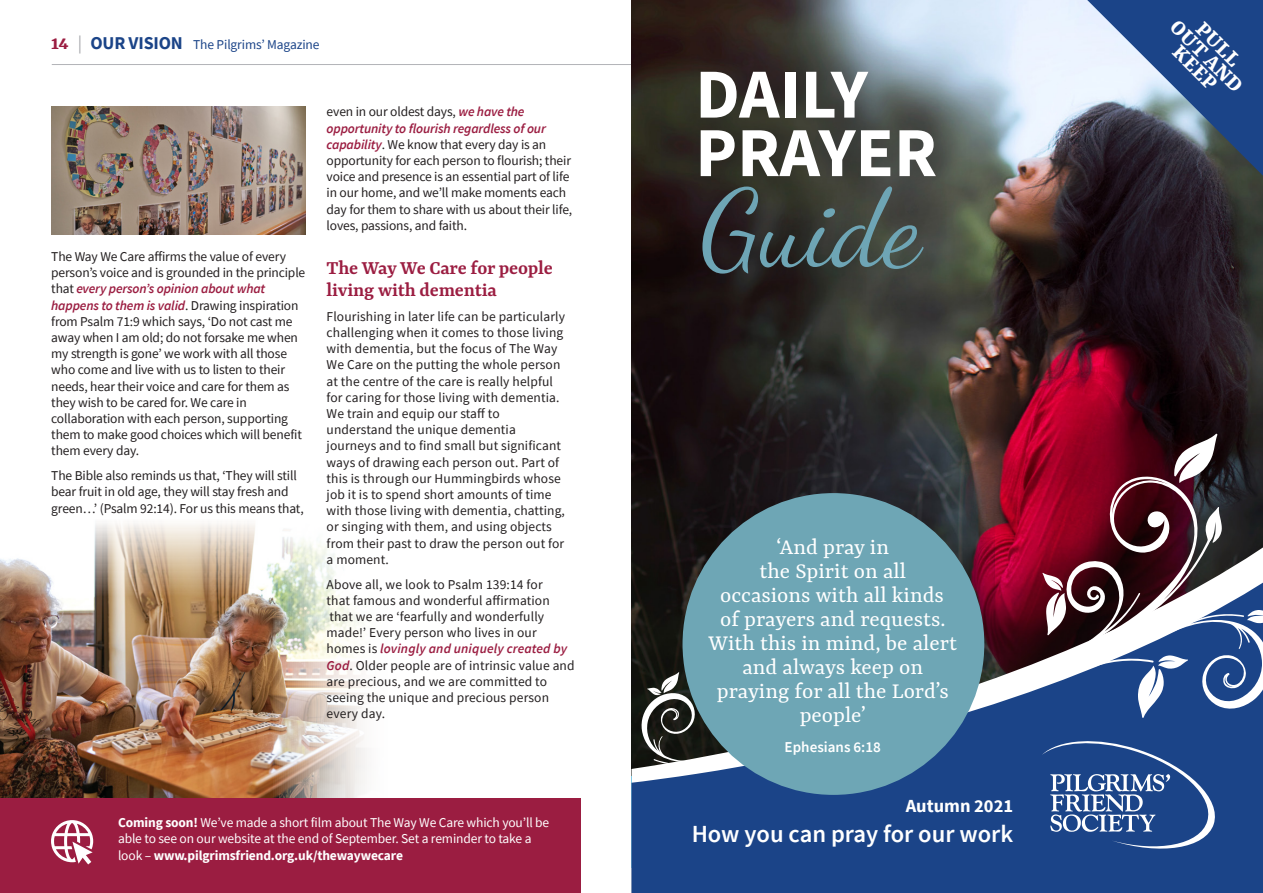
<style>
.page{position:relative;width:1263px;height:893px;background:#fff}
.page>*{position:absolute;margin:0;border:0;box-sizing:border-box;transform-origin:0 0}
.t1{font:108px "Dancing Script";color:#6ea5b5}
.t2{font:700 70.2px/58.5px "Source Sans Pro";color:#fff}
.t3{font:600 24.6px "Source Sans Pro";color:#fff}
.t4{font:700 24.15px/33px "Yrsa";color:#fff}
.t5{font:24px/24px "Yrsa";color:#fff;text-align:center}
.t6{font:600 21px/22.5px "Yrsa";letter-spacing:-.01em;color:#9b1d41}
.t7{font:700 18.45px "Source Sans Pro";color:#fff}
.t8{font:600 15.15px "Source Sans Pro";color:#fff}
.t9{font:13.5px/16.2px "Source Sans Pro";letter-spacing:-.005em;color:#231f20}
.t10{font:13.5px/16.2px "Source Sans Pro";letter-spacing:-.01em;color:#fff}
.t11{font:13.5px "Source Sans Pro";letter-spacing:-.01em;color:#1b4488}
.s1{font-family:"Yrsa";font-weight:700;font-size:21px;color:#9b1d41}
.s2{font-size:18px;color:#a8a9ad}
.s3{font-weight:700;font-size:18px}
.s4{font-weight:600;font-style:italic;color:#9b1d41}
.s5{font-weight:700}
</style>
<div class="page">
<img style="left:0;top:523px;width:367px;height:275px">
<div style="left:0;top:798px;width:580px;height:95px;background:#9b1d41"></div>
<hr style="left:52px;top:64px;width:579px;height:1px;background:#b2b3b7">
<img style="left:631px;top:0;width:632px;height:415px">
<div style="left:631px;top:415px;width:632px;height:478px;background:#231f20;opacity:.3"></div>
<svg style="left:631px;top:477px;width:632px;height:416px;background:#2c3968"></svg>
<svg style="left:1042px;top:434px;width:221px;height:284px"></svg>
<svg style="left:640px;top:672px;width:82px;height:94px"></svg>
<div style="left:658px;top:30px;width:317px;height:285px;background:#231f20;opacity:.75"></div>
<div style="left:682px;top:493px;width:302px;height:302px;background:#6ea6b5;border-radius:50%"></div>
<svg style="left:1087px;top:0;width:176px;height:176px;background:#4c6389"></svg>
<svg style="left:51px;top:820px;width:42px;height:44px"></svg>
<img style="left:51px;top:106px;width:254px;height:129px">
<svg style="left:1042px;top:736px;width:180px;height:120px;background:#3a5d98"></svg>
<p class="t11" style="left:51px;top:36px;width:270px"><span class="s1">14</span> <span class="s2">|</span> <span class="s3">OUR VISION</span> The Pilgrims’ Magazine</p>
<p class="t9" style="left:51px;top:248px;width:256px">The Way We Care affirms the value of every person’s voice and is grounded in the principle that <span class="s4">every person’s opinion about what happens to them is valid</span>. Drawing inspiration from Psalm 71:9 which says, ‘Do not cast me away when I am old; do not forsake me when my strength is gone’ we work with all those who come and live with us to listen to their needs, hear their voice and care for them as they wish to be cared for. We care in collaboration with each person, supporting them to make good choices which will benefit them every day.</p>
<p class="t9" style="left:51px;top:467px;width:254px">The Bible also reminds us that, ‘They will still bear fruit in old age, they will stay fresh and green…’ (Psalm 92:14). For us this means that,</p>
<p class="t9" style="left:327px;top:104px;width:247px">even in our oldest days, <span class="s4">we have the opportunity to flourish regardless of our capability</span>. We know that every day is an opportunity for each person to flourish; their voice and presence is an essential part of life in our home, and we’ll make moments each day for them to share with us about their life, loves, passions, and faith.</p>
<p class="t6" style="left:327px;top:256px;width:228px">The Way We Care for people living with dementia</p>
<p class="t9" style="left:327px;top:308px;width:240px">Flourishing in later life can be particularly challenging when it comes to those living with dementia, but the focus of The Way We Care on the putting the whole person at the centre of the care is really helpful for caring for those living with dementia.<br>We train and equip our staff to understand the unique dementia journeys and to find small but significant ways of drawing each person out. Part of this is through our Hummingbirds whose job it is to spend short amounts of time with those living with dementia, chatting, or singing with them, and using objects from their past to draw the person out for a moment.</p>
<p class="t9" style="left:327px;top:576px;width:250px">Above all, we look to Psalm 139:14 for<br>that famous and wonderful affirmation that we are ‘fearfully and wonderfully made!’ Every person who lives in our homes is <span class="s4">lovingly and uniquely created by God</span>. Older people are of intrinsic value and are precious, and we are committed to seeing the unique and precious person every day.</p>
<p class="t10" style="left:118px;top:815px;width:433px"><span class="s5">Coming soon!</span> We’ve made a short film about The Way We Care which you’ll be able to see on our website at the end of September. Set a reminder to take a look – <span class="s5">www.pilgrimsfriend.org.uk/thewaywecare</span></p>
<p class="t2" style="left:695px;top:64px;width:243px">DAILY<br>PRAYER</p>
<p class="t1" style="left:700px;top:165px;width:222px">Guide</p>
<p class="t5" style="left:708px;top:534px;width:250px">‘And pray in<br>the Spirit on all<br>occasions with all kinds of prayers and requests.<br>With this in mind, be alert and always keep on praying for all the Lord’s people’</p>
<p class="t8" style="left:785px;top:736px;width:98px">Ephesians 6:18</p>
<p class="t7" style="left:906px;top:793px;width:109px">Autumn 2021</p>
<p class="t3" style="left:692px;top:818px;width:323px">How you can pray for our work</p>
<p class="t4" style="left:1186px;top:11px;width:94px;rotate:45deg">OUT AND</p>
<p class="t4" style="left:1211px;top:13px;width:55px;rotate:45deg">PULL<br>KEEP</p>
</div>
